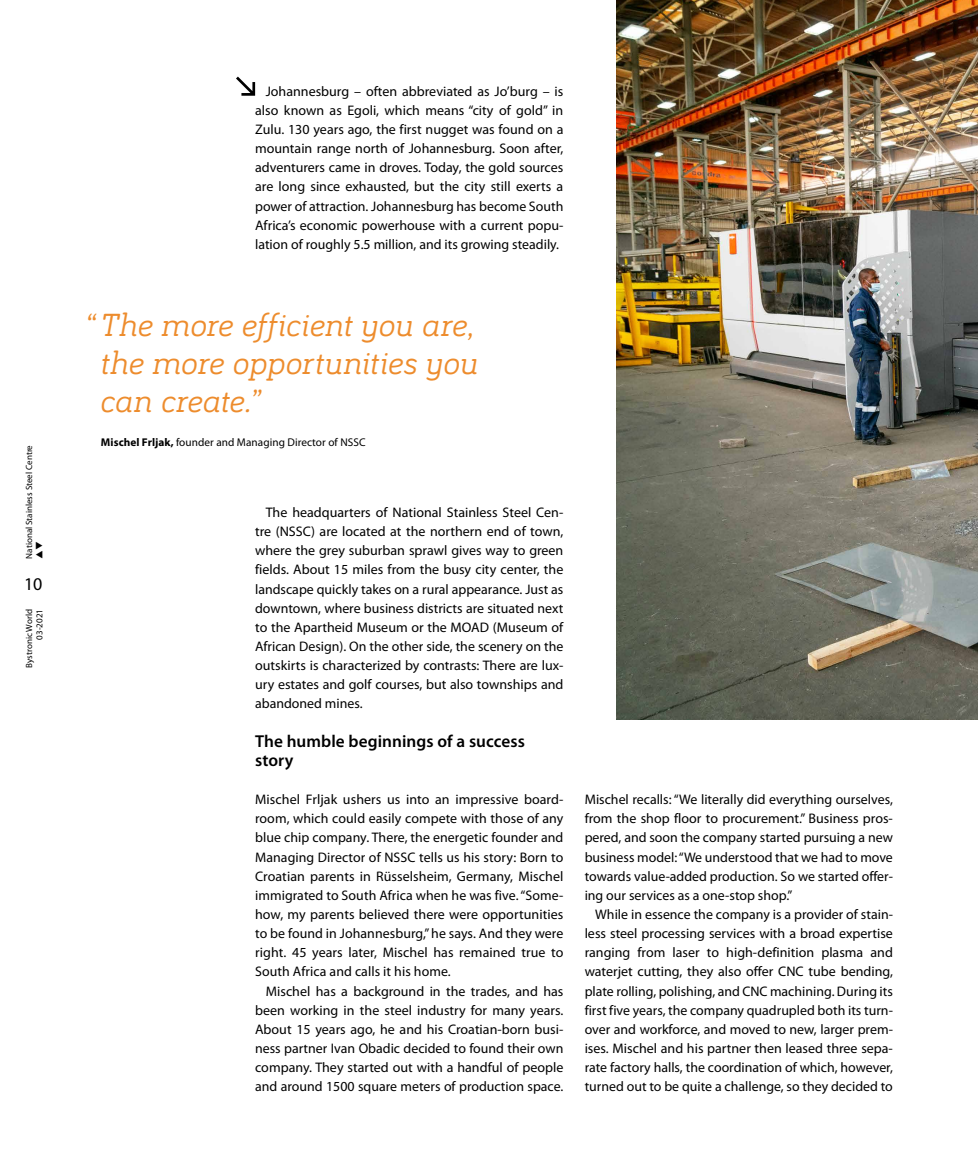
<style>
.page{position:relative;width:978px;height:1170px;background:#fff}
.page>*{position:absolute;margin:0;border:0;box-sizing:border-box;transform-origin:0 0}
.t1{font:italic 33px/38.2px "Bariol Serif";letter-spacing:-.01em;color:#ed8c2d}
.t2{font:18px "Myriad Pro";color:#000}
.t3{font:600 17.25px/19.2px "Myriad Pro";letter-spacing:.005em;color:#000}
.t4{font:13.8px/19.2px "Myriad Pro";color:#000;text-align:justify}
.t5{font:11.25px "Myriad Pro";letter-spacing:.005em;color:#000}
.t6{font:9px/10.5px "Myriad Pro";color:#000;text-align:right}
.s1{font-weight:700}
</style>
<div class="page">
<img style="left:617px;top:0;width:361px;height:719px">
<svg style="left:236px;top:77px;width:19px;height:19px"></svg>
<p class="t6" style="left:24px;top:558px;width:115px;rotate:-90deg">National Stainless Steel Centre</p>
<h2 class="t2" style="left:24px;top:573px;width:20px">10</h2>
<p class="t6" style="left:24px;top:667px;width:60px;rotate:-90deg">Bystronic World<br>03-2021</p>
<p class="t4" style="left:255px;top:81px;width:310px;text-indent:11px">Johannesburg – often abbreviated as Jo’burg – is also known as Egoli, which means “city of gold” in Zulu. 130 years ago, the first nugget was found on a mountain range north of Johannesburg. Soon after, adventurers came in droves. Today, the gold sources are long since exhausted, but the city still exerts a power of attraction. Johannesburg has become South Africa’s economic powerhouse with a current popu&shy;lation of roughly 5.5 million, and its growing steadily.</p>
<h1 class="t1" style="left:101px;top:303px;width:380px;text-indent:-16px">“ The more efficient you are, the more opportunities you can create.”</h1>
<p class="t5" style="left:101px;top:436px;width:266px"><span class="s1">Mischel Frljak,</span> founder and Managing Director of NSSC</p>
<p class="t4" style="left:255px;top:502px;width:310px;text-indent:11px">The headquarters of National Stainless Steel Cen&shy;tre (NSSC) are located at the northern end of town, where the grey suburban sprawl gives way to green fields. About 15 miles from the busy city center, the landscape quickly takes on a rural appearance. Just as downtown, where business districts are situated next to the Apartheid Museum or the MOAD (Museum of African Design). On the other side, the scenery on the outskirts is characterized by contrasts: There are lux&shy;ury estates and golf courses, but also townships and abandoned mines.</p>
<p class="t3" style="left:255px;top:730px;width:271px">The humble beginnings of a success story</p>
<p class="t4" style="left:255px;top:789px;width:310px">Mischel Frljak ushers us into an impressive board&shy;room, which could easily compete with those of any blue chip company. There, the energetic founder and Managing Director of NSSC tells us his story: Born to Croatian parents in Rüsselsheim, Germany, Mischel immigrated to South Africa when he was five. “Some&shy;how, my parents believed there were opportunities to be found in Johannesburg,” he says. And they were right. 45 years later, Mischel has remained true to South Africa and calls it his home.</p>
<p class="t4" style="left:255px;top:981px;width:310px;text-indent:11px">Mischel has a background in the trades, and has been working in the steel industry for many years.<br>About 15 years ago, he and his Croatian-born busi&shy;ness partner Ivan Obadic decided to found their own company. They started out with a handful of people and around 1500 square meters of production space.</p>
<p class="t4" style="left:585px;top:789px;width:310px">Mischel recalls: “We literally did everything ourselves, from the shop floor to procurement.” Business pros&shy;pered, and soon the company started pursuing a new business model: “We understood that we had to move towards value-added production. So we started offer&shy;ing our services as a one-stop shop.”</p>
<p class="t4" style="left:585px;top:904px;width:310px;text-indent:11px">While in essence the company is a provider of stain&shy;less steel processing services with a broad expertise ranging from laser to high-definition plasma and waterjet cutting, they also offer CNC tube bending, plate rolling, polishing, and CNC machining. During its first five years, the company quadrupled both its turn&shy;over and workforce, and moved to new, larger prem&shy;ises. Mischel and his partner then leased three sepa&shy;rate factory halls, the coordination of which, however, turned out to be quite a challenge, so they decided to</p>
</div>
